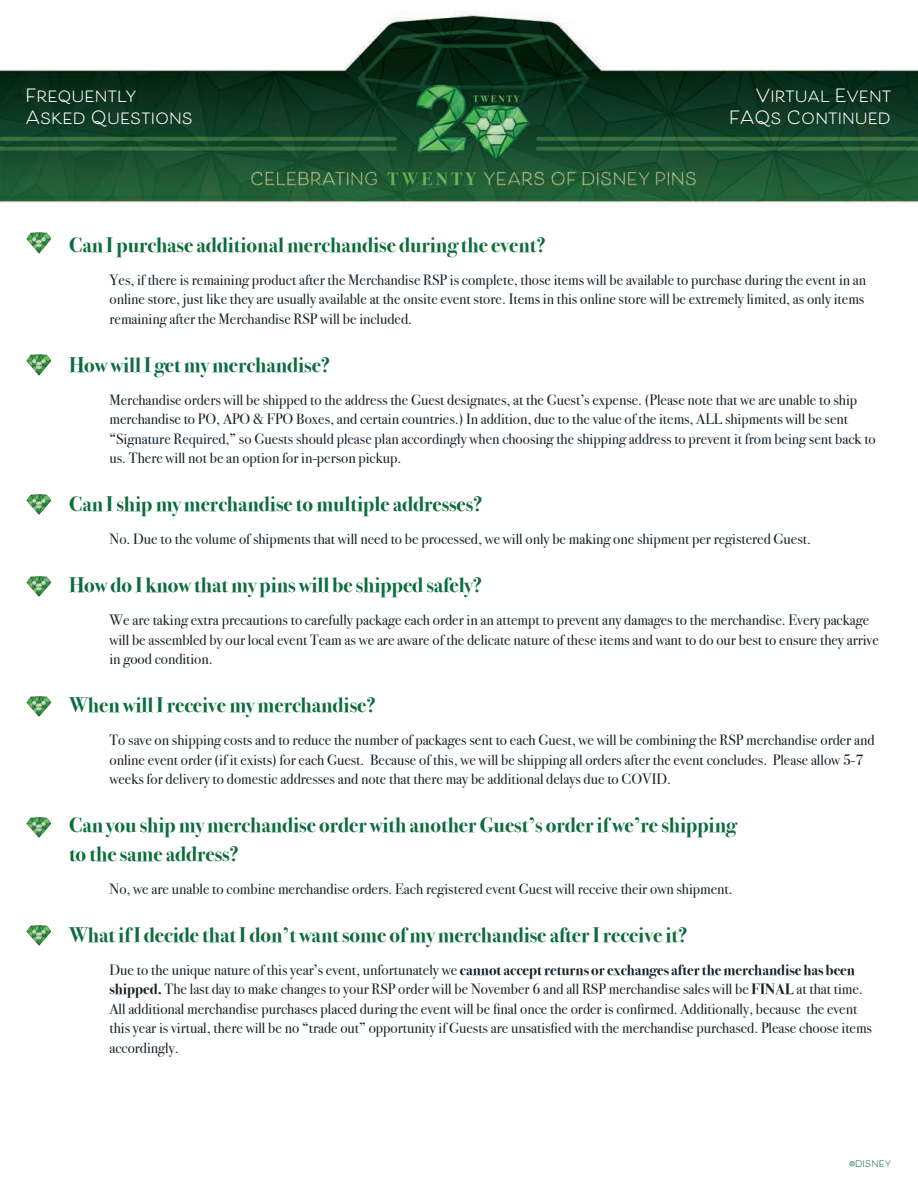
<style>
.page{position:relative;width:918px;height:1188px;background:#fff}
.page>*{position:absolute;margin:0;border:0;box-sizing:border-box;transform-origin:0 0}
.t1{font:700 21px/28.5px "Bodoni Svty Two ITCTT";color:#0c6c3e}
.t2{font:700 18px/21.6px "Beloved Sans";color:#fff;text-align:right}
.t3{font:15px/19.5px "Bodoni Svty Two ITCTT";color:#17222a}
.t4{font:700 9px "Beloved Sans";color:#0c6c3e}
.s1{font-weight:700}
</style>
<div class="page">
<img style="left:0;top:12px;width:918px;height:921px">
<img style="left:25px;top:232px;width:25px;height:22px">
<img style="left:25px;top:354px;width:25px;height:22px">
<img style="left:25px;top:494px;width:25px;height:21px">
<img style="left:25px;top:696px;width:25px;height:21px">
<img style="left:25px;top:817px;width:25px;height:21px">
<img style="left:25px;top:925px;width:25px;height:21px">
<img style="left:25px;top:576px;width:25px;height:21px">
<p class="t2" style="left:26px;top:85px;width:169px;text-align:left">Frequently<br>Asked Questions</p>
<p class="t2" style="left:729px;top:85px;width:164px">Virtual Event<br>FAQs Continued</p>
<h1 class="t1" style="left:69px;top:229px;width:478px">Can I purchase additional merchandise during the event?</h1>
<p class="t3" style="left:110px;top:268px;width:758px">Yes, if there is remaining product after the Merchandise RSP is complete, those items will be available to purchase during the event in an online store, just like they are usually available at the onsite event store. Items in this online store will be extremely limited, as only items remaining after the Merchandise RSP will be included.</p>
<h1 class="t1" style="left:69px;top:349px;width:263px">How will I get my merchandise?</h1>
<p class="t3" style="left:110px;top:388px;width:768px">Merchandise orders will be shipped to the address the Guest designates, at the Guest’s expense. (Please note that we are unable to ship merchandise to PO, APO &amp; FPO Boxes, and certain countries.) In addition, due to the value of the items, ALL shipments will be sent “Signature Required,” so Guests should please plan accordingly when choosing the shipping address to prevent it from being sent back to us. There will not be an option for in-person pickup.</p>
<h1 class="t1" style="left:69px;top:488px;width:415px">Can I ship my merchandise to multiple addresses?</h1>
<p class="t3" style="left:110px;top:528px;width:703px">No. Due to the volume of shipments that will need to be processed, we will only be making one shipment per registered Guest.</p>
<h1 class="t1" style="left:69px;top:569px;width:415px">How do I know that my pins will be shipped safely?</h1>
<p class="t3" style="left:110px;top:609px;width:771px">We are taking extra precautions to carefully package each order in an attempt to prevent any damages to the merchandise. Every package will be assembled by our local event Team as we are aware of the delicate nature of these items and want to do our best to ensure they arrive in good condition.</p>
<h1 class="t1" style="left:69px;top:689px;width:308px">When will I receive my merchandise?</h1>
<p class="t3" style="left:110px;top:729px;width:767px">To save on shipping costs and to reduce the number of packages sent to each Guest, we will be combining the RSP merchandise order and online event order (if it exists) for each Guest. Because of this, we will be shipping all orders after the event concludes. Please allow 5-7 weeks for delivery to domestic addresses and note that there may be additional delays due to COVID.</p>
<h1 class="t1" style="left:69px;top:809px;width:669px">Can you ship my merchandise order with another Guest’s order if we’re shipping to the same address?</h1>
<p class="t3" style="left:110px;top:877px;width:625px">No, we are unable to combine merchandise orders. Each registered event Guest will receive their own shipment.</p>
<h1 class="t1" style="left:69px;top:919px;width:620px">What if I decide that I don’t want some of my merchandise after I receive it?</h1>
<p class="t3" style="left:110px;top:958px;width:764px">Due to the unique nature of this year’s event, unfortunately we <span class="s1">cannot accept returns or exchanges after the merchandise has been shipped.</span> The last day to make changes to your RSP order will be November 6 and all RSP merchandise sales will be <span class="s1">FINAL</span> at that time.<br>All additional merchandise purchases placed during the event will be final once the order is confirmed. Additionally, because the event this year is virtual, there will be no “trade out” opportunity if Guests are unsatisfied with the merchandise purchased. Please choose items accordingly.</p>
<p class="t4" style="left:850px;top:1159px;width:43px">©DISNEY</p>
</div>
